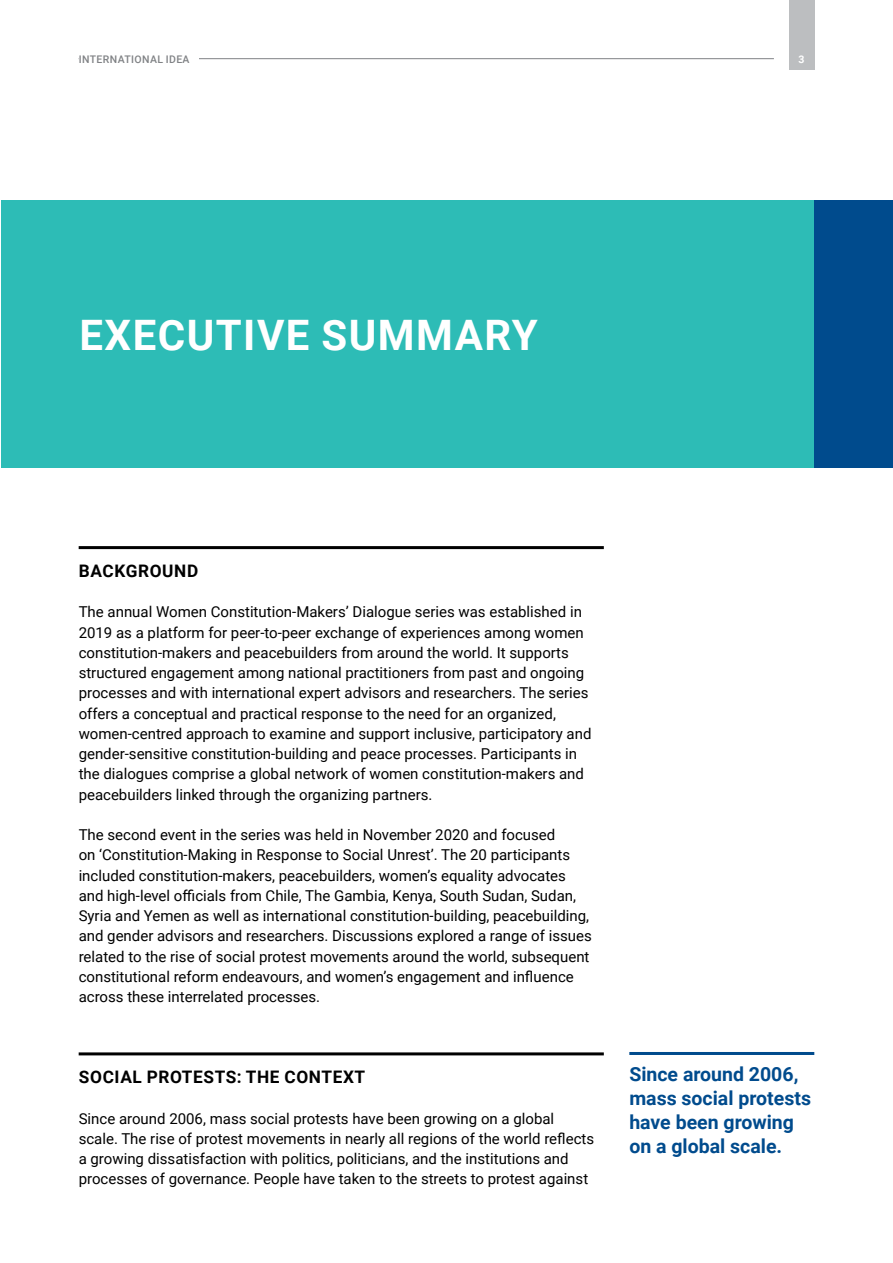
<style>
.page{position:relative;width:893px;height:1263px;background:#fff}
.page>*{position:absolute;margin:0;border:0;box-sizing:border-box;transform-origin:0 0}
.Chapter_divider_titl{font:700 42px "Roboto";letter-spacing:.035em;color:#fff}
.t1{font:700 19.5px/24px "Roboto";color:#004b8d}
.Heading_2{font:700 17.25px "Roboto";letter-spacing:.035em;color:#000}
.Body{font:15px/20.2px "Roboto";color:#000}
.t2{font:500 10.5px "Roboto";letter-spacing:.035em;color:#808285}
.t3{font:700 10.5px "Roboto";color:#fff}
</style>
<div class="page">
<div style="left:2px;top:200px;width:814px;height:268px;background:#2dbcb6"></div>
<div style="left:814px;top:200px;width:79px;height:268px;background:#004b8d"></div>
<hr style="left:79px;top:546px;width:525px;height:3px;background:#000">
<hr style="left:79px;top:1052px;width:525px;height:3px;background:#000">
<hr style="left:629px;top:1052px;width:185px;height:3px;background:#004b8d">
<hr style="left:79px;top:58px;width:695px;height:1px;background:#808285">
<div style="left:789px;top:0;width:25px;height:70px;background:#bcbec0"></div>
<div style="left:79px;top:55px;width:119px;height:8px;background:#fff"></div>
<p class="t2" style="left:79px;top:52px;width:112px">INTERNATIONAL IDEA</p>
<p class="t3" style="left:798px;top:52px;width:8px">3</p>
<p class="Chapter_divider_titl" style="left:79px;top:305px;width:460px">EXECUTIVE SUMMARY</p>
<p class="Heading_2" style="left:79px;top:558px;width:121px">BACKGROUND</p>
<p class="Body" style="left:79px;top:601px;width:514px">The annual Women Constitution-Makers’ Dialogue series was established in 2019 as a platform for peer-to-peer exchange of experiences among women constitution-makers and peacebuilders from around the world. It supports structured engagement among national practitioners from past and ongoing processes and with international expert advisors and researchers. The series offers a conceptual and practical response to the need for an organized, women-centred approach to examine and support inclusive, participatory and gender-sensitive constitution-building and peace processes. Participants in the dialogues comprise a global network of women constitution-makers and peacebuilders linked through the organizing partners.</p>
<p class="Body" style="left:79px;top:824px;width:515px">The second event in the series was held in November 2020 and focused<br>on ‘Constitution-Making in Response to Social Unrest’. The 20 participants included constitution-makers, peacebuilders, women’s equality advocates and high-level officials from Chile, The Gambia, Kenya, South Sudan, Sudan, Syria and Yemen as well as international constitution-building, peacebuilding, and gender advisors and researchers. Discussions explored a range of issues related to the rise of social protest movements around the world, subsequent constitutional reform endeavours, and women’s engagement and influence across these interrelated processes.</p>
<p class="Heading_2" style="left:79px;top:1065px;width:288px">SOCIAL PROTESTS: THE CONTEXT</p>
<p class="Body" style="left:79px;top:1107px;width:517px">Since around 2006, mass social protests have been growing on a global scale. The rise of protest movements in nearly all regions of the world reflects a growing dissatisfaction with politics, politicians, and the institutions and processes of governance. People have taken to the streets to protest against</p>
<p class="t1" style="left:629px;top:1061px;width:183px">Since around 2006, mass social protests have been growing on a global scale.</p>
</div>
